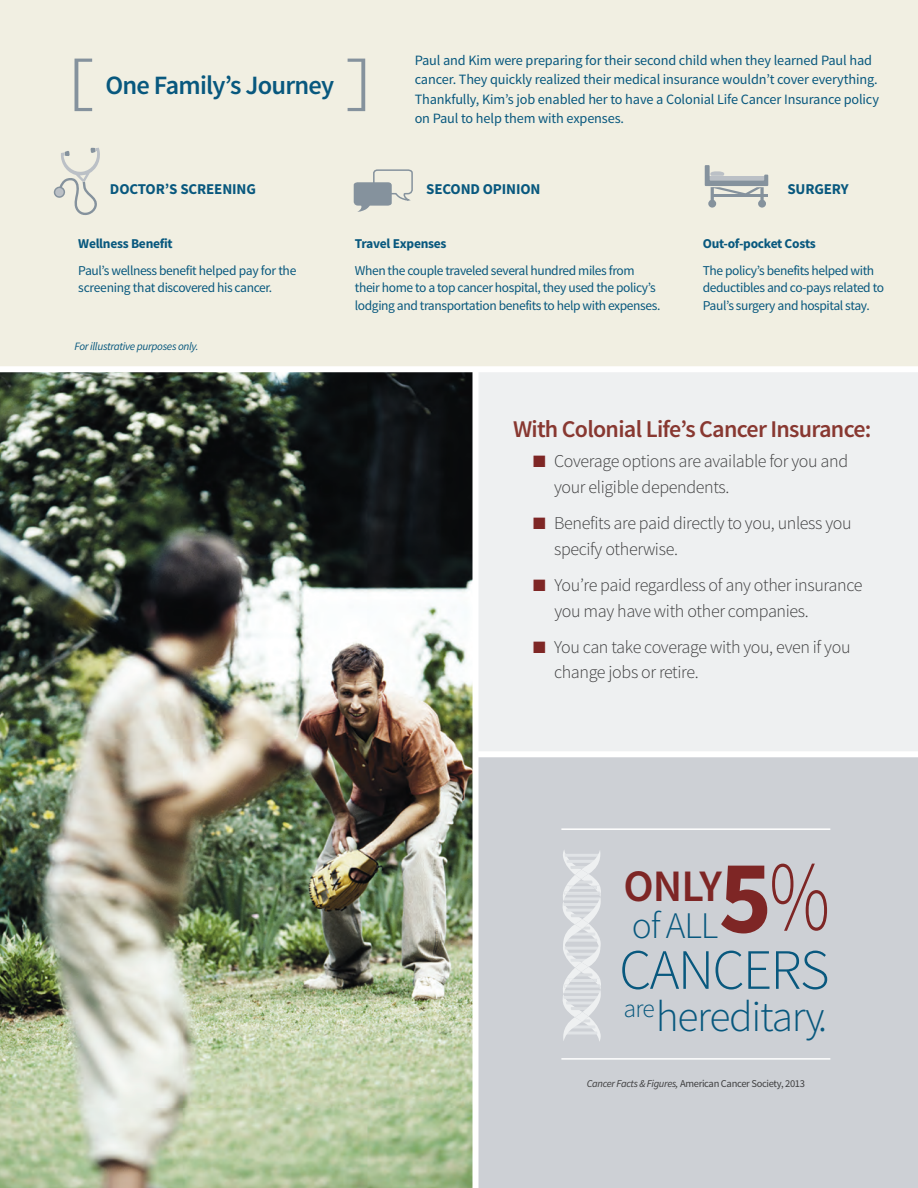
<style>
.page{position:relative;width:918px;height:1188px;background:#fff}
.page>*{position:absolute;margin:0;border:0;box-sizing:border-box;transform-origin:0 0}
.t1{font:300 57px "Source Sans Pro";letter-spacing:-.03em;color:#08587e}
.t2{font:600 45px "Source Sans Pro";color:#7e2625}
.t3{font:300 43.5px "Source Sans Pro";letter-spacing:-.03em;color:#08587e}
.t4{font:300 37.5px "Source Sans Pro";color:#08587e}
.t5{font:600 26.4px "Source Sans Pro";letter-spacing:-.03em;color:#08587e}
.t6{font:600 24px "Source Sans Pro";letter-spacing:-.03em;color:#883831}
.t7{font:300 18px/25.5px "Source Sans Pro";letter-spacing:-.02em;color:#3e3e3f}
.t8{font:700 15px "Source Sans Pro";letter-spacing:-.01em;color:#08587e}
.t9{font:14.25px/19.5px "Source Sans Pro";letter-spacing:-.01em;color:#08587e}
.t10{font:13.5px/17.2px "Source Sans Pro";letter-spacing:-.03em;color:#08587e}
.t11{font:700 13.5px "Source Sans Pro";letter-spacing:-.02em;color:#08587e}
.t12{font:italic 11.25px "Source Sans Pro";letter-spacing:-.03em;color:#08587e}
.t13{font:10.5px "Source Sans Pro";letter-spacing:-.03em;color:#3e3e3f}
.s1{color:#7e2625}
.s2{font-style:italic}
</style>
<div class="page">
<div style="left:474px;top:756px;width:444px;height:432px;background:#cdd0d5"></div>
<div style="left:474px;top:371px;width:444px;height:385px;background:#eef0f1"></div>
<div style="left:0;top:0;width:918px;height:367px;background:#f1efe2"></div>
<svg style="left:60px;top:148px;width:40px;height:67px"></svg>
<svg style="left:53px;top:186px;width:12px;height:12px"></svg>
<div style="left:55px;top:188px;width:9px;height:9px;background:#bbc0c6;border-radius:50%"></div>
<svg style="left:354px;top:169px;width:59px;height:43px"></svg>
<svg style="left:705px;top:165px;width:63px;height:43px"></svg>
<svg style="left:348px;top:59px;width:17px;height:52px"></svg>
<svg style="left:75px;top:59px;width:17px;height:52px"></svg>
<div style="left:472px;top:751px;width:446px;height:6px;background:#fff"></div>
<svg style="left:562px;top:850px;width:39px;height:191px"></svg>
<svg style="left:721px;top:864px;width:106px;height:69px"></svg>
<img style="left:0;top:372px;width:472px;height:816px">
<hr style="left:561px;top:1058px;width:269px;height:2px;background:#fff">
<hr style="left:561px;top:828px;width:269px;height:2px;background:#fff">
<div style="left:0;top:366px;width:918px;height:6px;background:#fff"></div>
<div style="left:472px;top:368px;width:6px;height:820px;background:#fff"></div>
<h3 class="t5" style="left:106px;top:68px;width:230px">One Family’s Journey</h3>
<p class="t9" style="left:415px;top:50px;width:466px">Paul and Kim were preparing for their second child when they learned Paul had cancer. They quickly realized their medical insurance wouldn’t cover everything.<br>Thankfully, Kim’s job enabled her to have a Colonial Life Cancer Insurance policy on Paul to help them with expenses.</p>
<p class="t8" style="left:110px;top:179px;width:147px">DOCTOR’S SCREENING</p>
<p class="t8" style="left:426px;top:179px;width:116px">SECOND OPINION</p>
<p class="t8" style="left:787px;top:179px;width:63px">SURGERY</p>
<p class="t11" style="left:78px;top:235px;width:96px">Wellness Benefit</p>
<p class="t11" style="left:355px;top:235px;width:93px">Travel Expenses</p>
<p class="t11" style="left:703px;top:235px;width:115px">Out-of-pocket Costs</p>
<p class="t10" style="left:78px;top:262px;width:220px">Paul’s wellness benefit helped pay for the screening that discovered his cancer.</p>
<p class="t10" style="left:355px;top:262px;width:307px">When the couple traveled several hundred miles from their home to a top cancer hospital, they used the policy’s lodging and transportation benefits to help with expenses.</p>
<p class="t10" style="left:703px;top:262px;width:183px">The policy’s benefits helped with deductibles and co-pays related to<br>Paul’s surgery and hospital stay.</p>
<p class="t12" style="left:75px;top:339px;width:126px">For illustrative purposes only.</p>
<h3 class="t6" style="left:513px;top:413px;width:360px">With Colonial Life’s Cancer Insurance:</h3>
<h3 class="t7" style="left:554px;top:449px;width:296px;text-indent:-21px"><span class="s1">■</span> Coverage options are available for you and your eligible dependents.</h3>
<h3 class="t7" style="left:554px;top:511px;width:299px;text-indent:-21px"><span class="s1">■</span> Benefits are paid directly to you, unless you specify otherwise.</h3>
<h3 class="t7" style="left:554px;top:572px;width:309px;text-indent:-21px"><span class="s1">■</span> You’re paid regardless of any other insurance you may have with other companies.</h3>
<h3 class="t7" style="left:554px;top:634px;width:298px;text-indent:-21px"><span class="s1">■</span> You can take coverage with you, even if you change jobs or retire.</h3>
<h2 class="t2" style="left:623px;top:857px;width:100px">ONLY</h2>
<h3 class="t4" style="left:632px;top:903px;width:88px">of ALL</h3>
<h1 class="t1" style="left:619px;top:935px;width:212px">CANCERS</h1>
<h3 class="t3" style="left:623px;top:990px;width:206px"><sup>are</sup>hereditary.</h3>
<p class="t13" style="left:587px;top:1077px;width:220px"><span class="s2">Cancer Facts &amp; Figures,</span> American Cancer Society, 2013</p>
</div>
